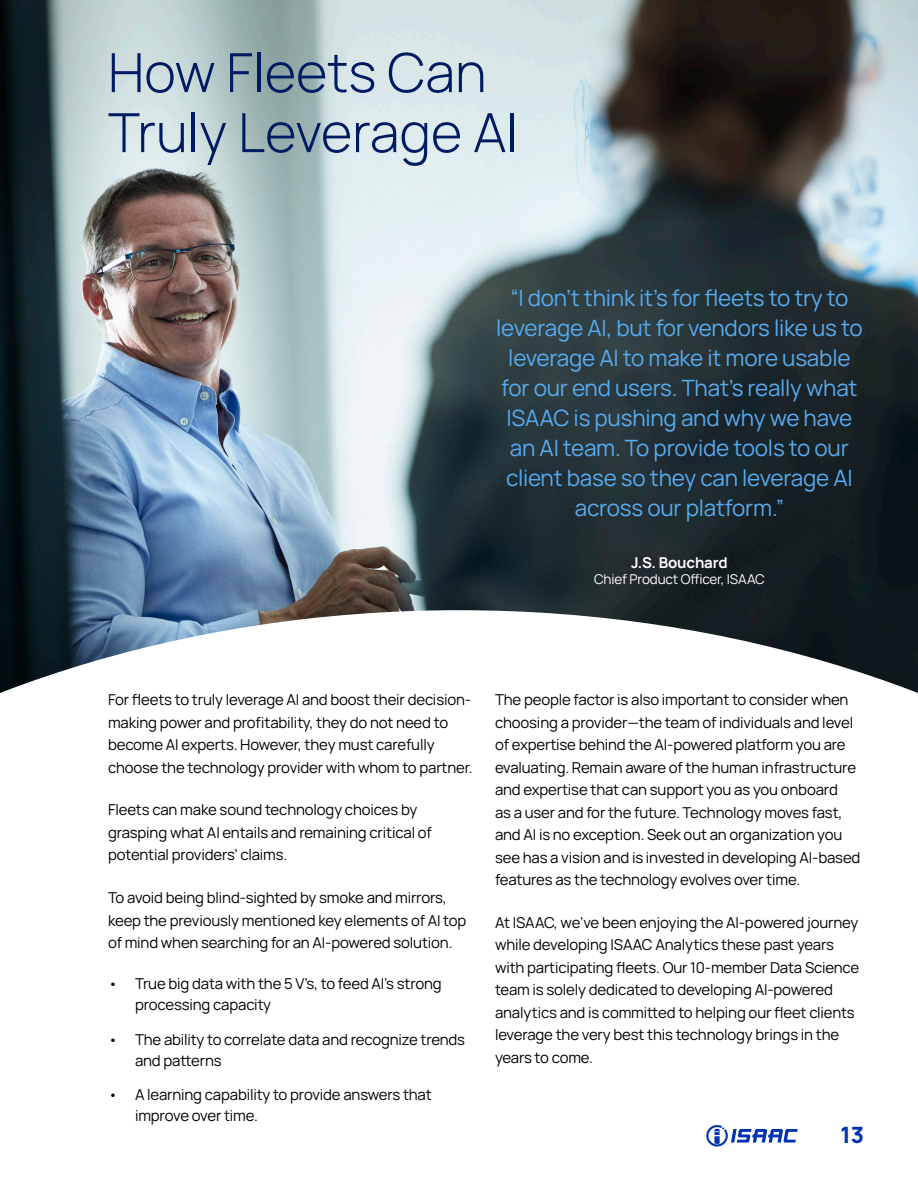
<style>
.page{position:relative;width:918px;height:1188px;background:#fff}
.page>*{position:absolute;margin:0;border:0;box-sizing:border-box;transform-origin:0 0}
.t1{font:300 54px/60px "Manrope";color:#001b62}
.Extract{font:22.5px/30px "Manrope";letter-spacing:-.01em;color:#58abf0;text-align:center}
.t2{font:800 22.5px "Manrope";color:#0033b4}
.t3{font:15px/22.5px "Manrope";letter-spacing:-.01em;color:#000}
.Extract-2{font:700 15px "Manrope";letter-spacing:-.01em;color:#fff}
.Extract-3{font:13.5px "Manrope";letter-spacing:-.01em;color:#fff}
</style>
<div class="page">
<img style="left:0;top:0;width:918px;height:610px">
<svg style="left:0;top:610px;width:918px;height:83px"></svg>
<svg style="left:706px;top:1125px;width:92px;height:22px"></svg>
<h1 class="t1" style="left:108px;top:40px;width:412px">How Fleets Can<br>Truly Leverage AI</h1>
<p class="Extract" style="left:496px;top:281px;width:368px">“I don’t think it’s for fleets to try to leverage AI, but for vendors like us to leverage AI to make it more usable for our end users. That’s really what ISAAC is pushing and why we have an AI team. To provide tools to our client base so they can leverage AI across our platform.”</p>
<p class="Extract-2" style="left:631px;top:550px;width:98px">J.S. Bouchard</p>
<p class="Extract-3" style="left:594px;top:569px;width:172px">Chief Product Officer, ISAAC</p>
<p class="t3" style="left:108px;top:687px;width:366px">For fleets to truly leverage AI and boost their decision&shy;making power and profitability, they do not need to become AI experts. However, they must carefully choose the technology provider with whom to partner.</p>
<p class="t3" style="left:108px;top:798px;width:325px">Fleets can make sound technology choices by grasping what AI entails and remaining critical of potential providers’ claims.</p>
<p class="t3" style="left:108px;top:885px;width:360px">To avoid being blind-sighted by smoke and mirrors, keep the previously mentioned key elements of AI top of mind when searching for an AI-powered solution.</p>
<p class="t3" style="left:135px;top:972px;width:308px;line-height:21px;text-indent:-27px">• True big data with the 5 V’s, to feed AI’s strong processing capacity</p>
<p class="t3" style="left:135px;top:1028px;width:332px;line-height:21px;text-indent:-27px">• The ability to correlate data and recognize trends and patterns</p>
<p class="t3" style="left:135px;top:1083px;width:298px;line-height:21px;text-indent:-27px">• A learning capability to provide answers that improve over time.</p>
<p class="t3" style="left:495px;top:687px;width:367px">The people factor is also important to consider when choosing a provider—the team of individuals and level of expertise behind the AI-powered platform you are evaluating. Remain aware of the human infrastructure and expertise that can support you as you onboard<br>as a user and for the future. Technology moves fast, and AI is no exception. Seek out an organization you see has a vision and is invested in developing AI-based features as the technology evolves over time.</p>
<p class="t3" style="left:495px;top:910px;width:366px">At ISAAC, we’ve been enjoying the AI-powered journey while developing ISAAC Analytics these past years with participating fleets. Our 10-member Data Science team is solely dedicated to developing AI-powered analytics and is committed to helping our fleet clients leverage the very best this technology brings in the years to come.</p>
<h2 class="t2" style="left:840px;top:1115px;width:25px">13</h2>
</div>
